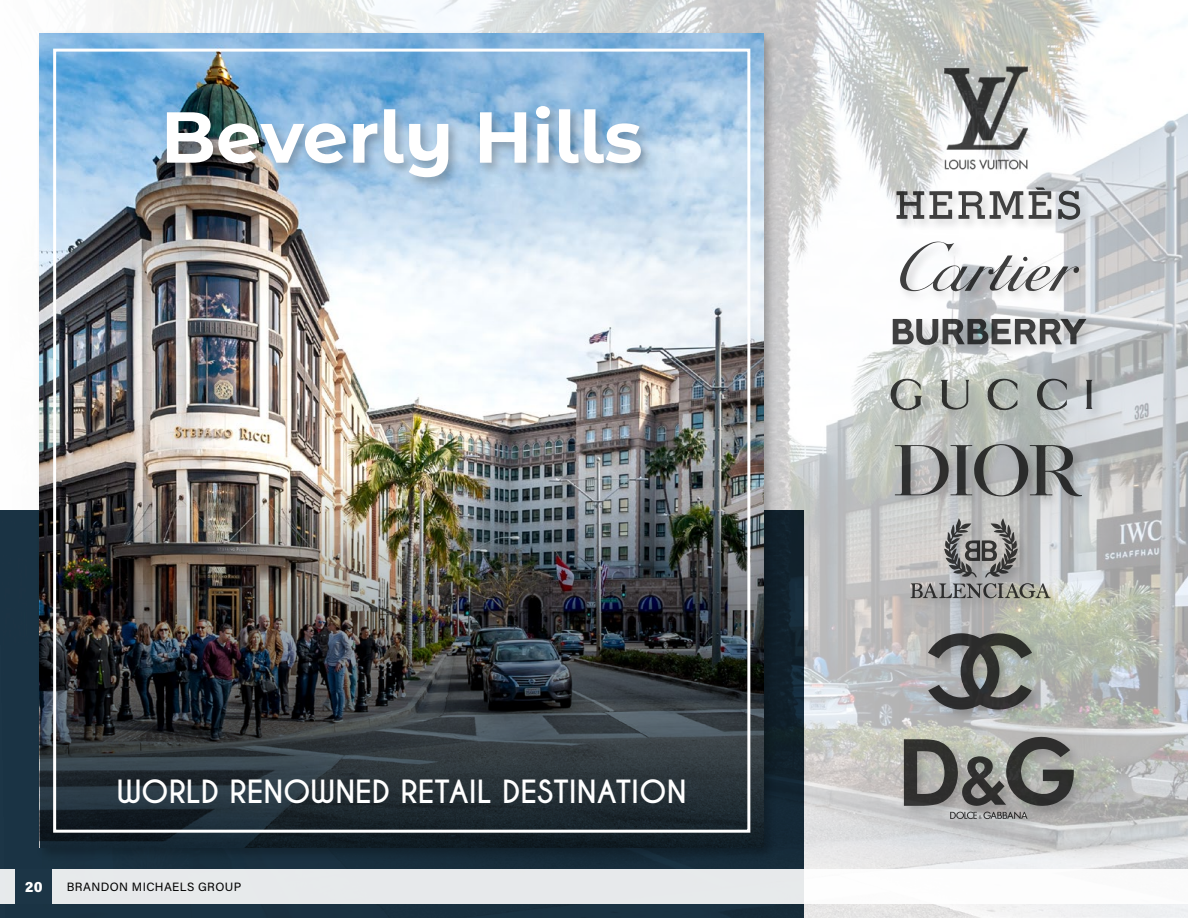
<style>
.page{position:relative;width:1188px;height:918px;background:#fff}
.page>*{position:absolute;margin:0;border:0;box-sizing:border-box;transform-origin:0 0}
.t1{font:700 72px "Montserrat Alternates";color:#fff}
.t2{font:700 30px "Caviar Dreams";color:#fff}
.t3{font:900 15px "Acumin Pro Semi Cond";color:#fff}
.t4{font:12px "Acumin Pro";letter-spacing:.03em;color:#000}
</style>
<div class="page">
<img style="left:0;top:0;width:1188px;height:918px">
<svg style="left:0;top:511px;width:804px;height:407px;background:#172e3d"></svg>
<div style="left:36px;top:30px;width:741px;height:831px;background:#000;opacity:.25"></div>
<img style="left:40px;top:33px;width:724px;height:444px">
<img style="left:40px;top:477px;width:724px;height:371px">
<div style="left:53px;top:49px;width:697px;height:784px;border:3px solid #fff"></div>
<div style="left:887px;top:184px;width:218px;height:648px;background:#000;opacity:.25"></div>
<svg style="left:958px;top:191px;width:65px;height:28px"></svg>
<svg style="left:896px;top:191px;width:56px;height:28px;background:#989899"></svg>
<svg style="left:1058px;top:190px;width:22px;height:30px"></svg>
<svg style="left:1029px;top:187px;width:22px;height:32px"></svg>
<svg style="left:900px;top:242px;width:179px;height:50px"></svg>
<svg style="left:893px;top:319px;width:193px;height:26px;background:#7f8081"></svg>
<svg style="left:890px;top:379px;width:32px;height:32px"></svg>
<svg style="left:987px;top:379px;width:30px;height:31px"></svg>
<svg style="left:1037px;top:379px;width:30px;height:32px"></svg>
<svg style="left:941px;top:380px;width:28px;height:30px"></svg>
<svg style="left:1086px;top:380px;width:7px;height:29px"></svg>
<svg style="left:895px;top:444px;width:187px;height:52px;background:#8a8c8b"></svg>
<svg style="left:910px;top:518px;width:141px;height:81px;background:#a3a2a1"></svg>
<svg style="left:928px;top:633px;width:104px;height:77px;background:#717472"></svg>
<svg style="left:904px;top:737px;width:170px;height:82px;background:#7b7c78"></svg>
<div style="left:164px;top:103px;width:490px;height:88px;background:#000;opacity:.25"></div>
<img style="left:944px;top:66px;width:84px;height:105px">
<div style="left:0;top:869px;width:1188px;height:35px;background:linear-gradient(to right,#dfe2e5,#fcfcfc)"></div>
<div style="left:16px;top:869px;width:36px;height:35px;background:#1c3546"></div>
<h1 class="t1" style="left:161px;top:85px;width:483px">Beverly Hills</h1>
<p class="t2" style="left:117px;top:774px;width:572px">WORLD RENOWNED RETAIL DESTINATION</p>
<p class="t3" style="left:25px;top:876px;width:19px">20</p>
<p class="t4" style="left:67px;top:878px;width:176px">BRANDON MICHAELS GROUP</p>
</div>
